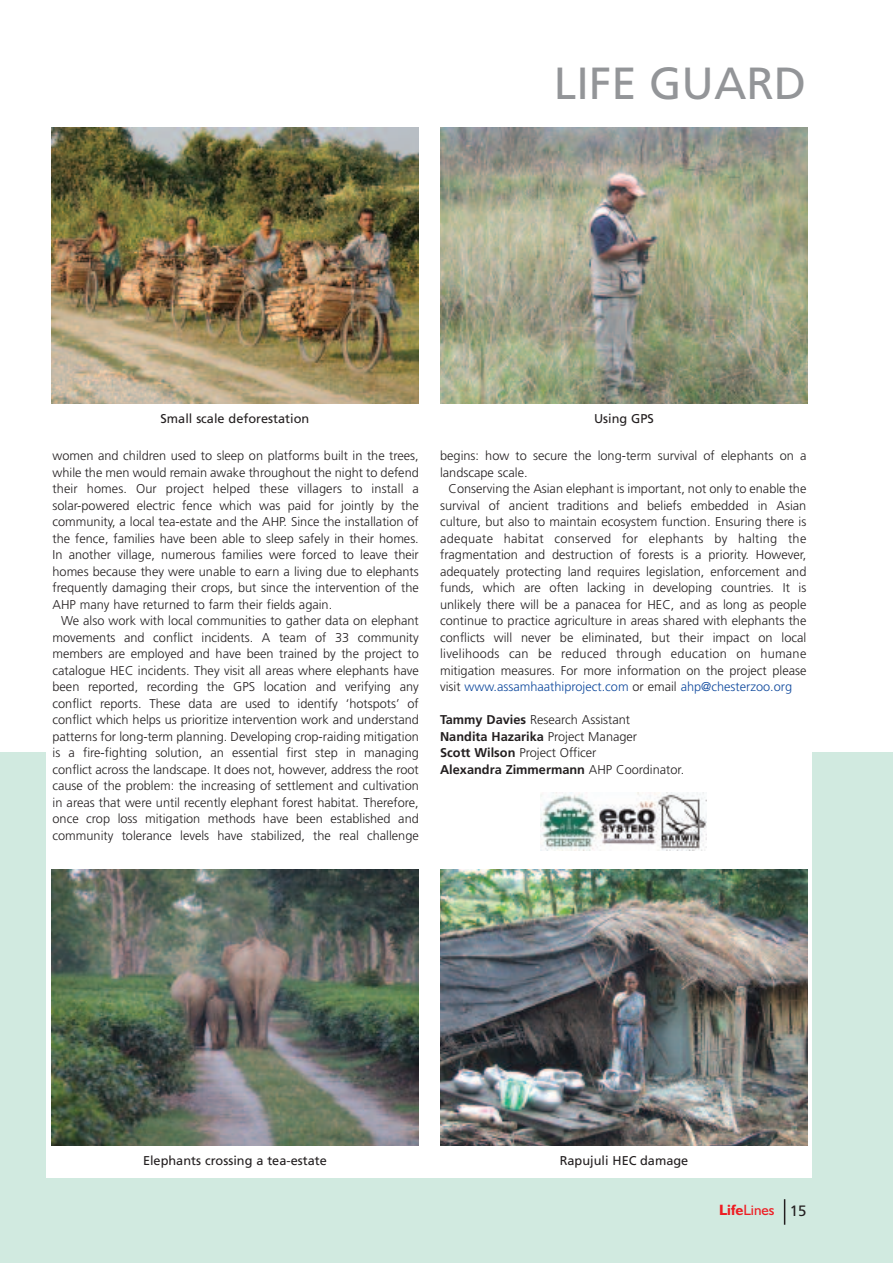
<style>
.page{position:relative;width:893px;height:1263px;background:#fff}
.page>*{position:absolute;margin:0;border:0;box-sizing:border-box;transform-origin:0 0}
.t1{font:45px "Frutiger";color:#939598}
.t2{font:15px "Humanist 521 BT";color:#ee1d23}
.t3{font:300 12.75px/16.5px "Frutiger";color:#231f20;text-align:justify}
.t4{font:12.75px "Frutiger";color:#231f20}
.s1{color:#0f499d}
.s2{font-weight:700}
.s3{font-family:"Frutiger";color:#231f20}
</style>
<div class="page">
<div style="left:0;top:753px;width:893px;height:510px;background:#d1eae0"></div>
<div style="left:47px;top:744px;width:765px;height:434px;background:#fff"></div>
<svg style="left:784px;top:1199px;width:1px;height:26px"></svg>
<img style="left:51px;top:870px;width:368px;height:276px">
<img style="left:440px;top:870px;width:368px;height:276px">
<img style="left:51px;top:128px;width:368px;height:276px">
<img style="left:440px;top:128px;width:368px;height:276px">
<img style="left:540px;top:793px;width:166px;height:57px">
<h1 class="t1" style="left:554px;top:65px;width:254px">LIFE GUARD</h1>
<p class="t4" style="left:161px;top:414px;width:150px">Small scale deforestation</p>
<p class="t4" style="left:594px;top:414px;width:61px">Using GPS</p>
<p class="t3" style="left:53px;top:448px;width:368px">women and children used to sleep on platforms built in the trees, while the men would remain awake throughout the night to defend their homes. Our project helped these villagers to install a solar-powered electric fence which was paid for jointly by the community, a local tea-estate and the AHP. Since the installation of the fence, families have been able to sleep safely in their homes.<br>In another village, numerous families were forced to leave their homes because they were unable to earn a living due to elephants frequently damaging their crops, but since the intervention of the AHP many have returned to farm their fields again.</p>
<p class="t3" style="left:53px;top:613px;width:368px;text-indent:9px">We also work with local communities to gather data on elephant movements and conflict incidents. A team of 33 community members are employed and have been trained by the project to catalogue HEC incidents. They visit all areas where elephants have been reported, recording the GPS location and verifying any conflict reports. These data are used to identify ‘hotspots’ of conflict which helps us prioritize intervention work and understand patterns for long-term planning. Developing crop-raiding mitigation is a fire-fighting solution, an essential first step in managing conflict across the landscape. It does not, however, address the root cause of the problem: the increasing of settlement and cultivation in areas that were until recently elephant forest habitat. Therefore, once crop loss mitigation methods have been established and community tolerance levels have stabilized, the real challenge</p>
<p class="t3" style="left:440px;top:448px;width:368px">begins: how to secure the long-term survival of elephants on a landscape scale.</p>
<p class="t3" style="left:440px;top:481px;width:368px;text-indent:9px">Conserving the Asian elephant is important, not only to enable the survival of ancient traditions and beliefs embedded in Asian culture, but also to maintain ecosystem function. Ensuring there is adequate habitat conserved for elephants by halting the fragmentation and destruction of forests is a priority. However, adequately protecting land requires legislation, enforcement and funds, which are often lacking in developing countries. It is unlikely there will be a panacea for HEC, and as long as people continue to practice agriculture in areas shared with elephants the conflicts will never be eliminated, but their impact on local livelihoods can be reduced through education on humane mitigation measures. For more information on the project please visit <span class="s1">www.assamhaathiproject.com</span> or email <span class="s1">ahp@chesterzoo.org</span></p>
<p class="t3" style="left:440px;top:712px;width:246px;text-align:left"><span class="s2">Tammy Davies</span> Research Assistant<br><span class="s2">Nandita Hazarika</span> Project Manager<br><span class="s2">Scott Wilson</span> Project Officer<br><span class="s2">Alexandra Zimmermann</span> AHP Coordinator.</p>
<p class="t4" style="left:143px;top:1156px;width:185px">Elephants crossing a tea-estate</p>
<p class="t4" style="left:560px;top:1156px;width:130px">Rapujuli HEC damage</p>
<p class="t2" style="left:719px;top:1205px;width:89px"><span class="s2">Life</span>Lines <span class="s3">15</span></p>
</div>
